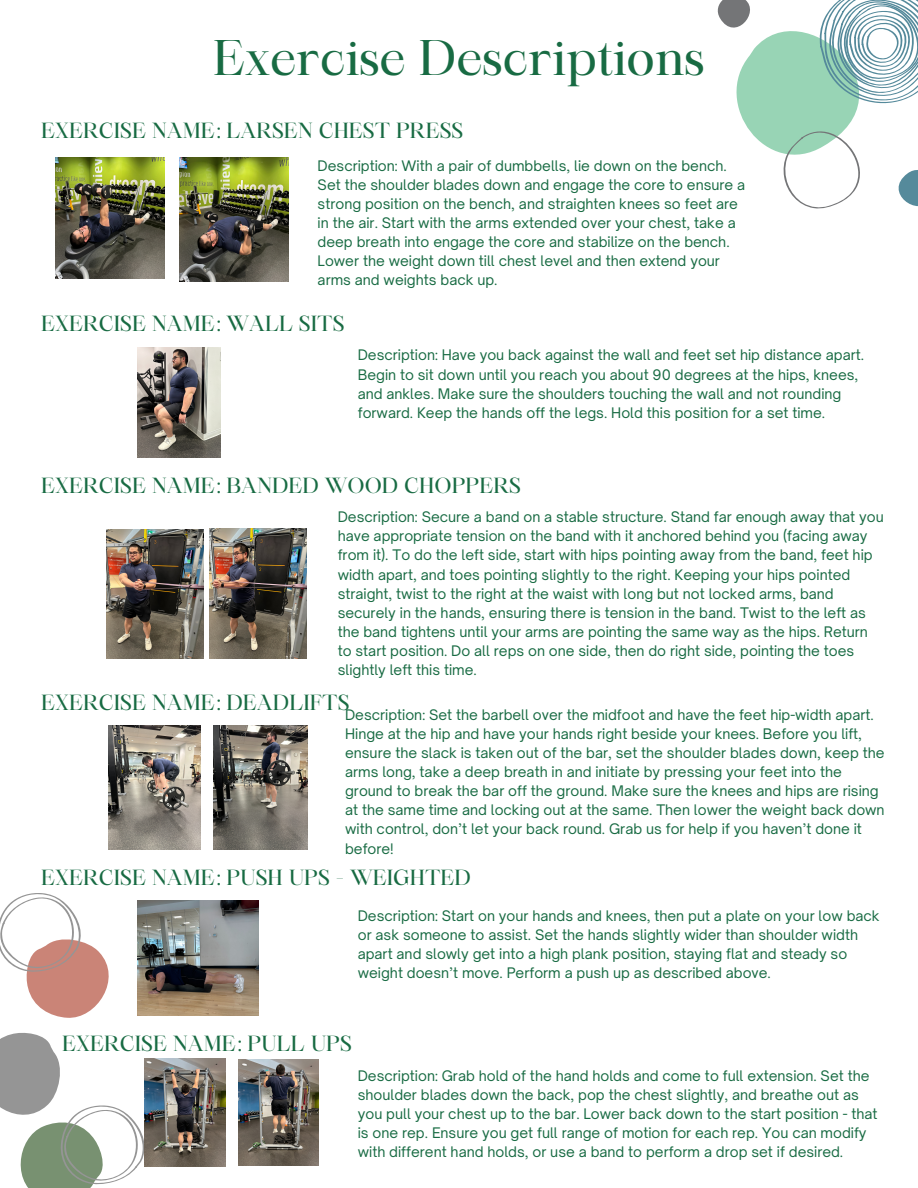
<style>
.page{position:relative;width:918px;height:1188px;background:#fff}
.page>*{position:absolute;margin:0;border:0;box-sizing:border-box;transform-origin:0 0}
.t1{font:48px "Maharlika";color:#186b43}
.t2{font:21px "Maharlika";color:#186b43}
.t3{font:13.95px/19.2px "Open Sauce One";color:#186b43}
</style>
<div class="page">
<svg style="left:717px;top:0;width:201px;height:209px"></svg>
<svg style="left:0;top:893px;width:109px;height:125px"></svg>
<svg style="left:0;top:1032px;width:145px;height:156px"></svg>
<img style="left:56px;top:157px;width:109px;height:122px">
<img style="left:179px;top:157px;width:109px;height:124px">
<img style="left:138px;top:347px;width:82px;height:110px">
<img style="left:106px;top:530px;width:97px;height:129px">
<img style="left:209px;top:529px;width:97px;height:129px">
<img style="left:108px;top:726px;width:93px;height:124px">
<img style="left:214px;top:726px;width:93px;height:124px">
<img style="left:145px;top:1059px;width:81px;height:108px">
<img style="left:238px;top:1059px;width:80px;height:106px">
<img style="left:138px;top:901px;width:120px;height:115px">
<p class="t1" style="left:213px;top:39px;width:493px">Exercise Descriptions</p>
<p class="t2" style="left:41px;top:122px;width:424px">EXERCISE NAME: LARSEN CHEST PRESS</p>
<p class="t3" style="left:318px;top:156px;width:429px">Description: With a pair of dumbbells, lie down on the bench.<br>Set the shoulder blades down and engage the core to ensure a strong position on the bench, and straighten knees so feet are in the air. Start with the arms extended over your chest, take a deep breath into engage the core and stabilize on the bench.<br>Lower the weight down till chest level and then extend your arms and weights back up.</p>
<h2 class="t2" style="left:41px;top:315px;width:305px">EXERCISE NAME: WALL SITS</h2>
<p class="t3" style="left:358px;top:345px;width:508px">Description: Have you back against the wall and feet set hip distance apart.<br>Begin to sit down until you reach you about 90 degrees at the hips, knees, and ankles. Make sure the shoulders touching the wall and not rounding forward. Keep the hands off the legs. Hold this position for a set time.</p>
<p class="t2" style="left:41px;top:477px;width:481px">EXERCISE NAME: BANDED WOOD CHOPPERS</p>
<p class="t3" style="left:338px;top:507px;width:548px">Description: Secure a band on a stable structure. Stand far enough away that you have appropriate tension on the band with it anchored behind you (facing away from it). To do the left side, start with hips pointing away from the band, feet hip width apart, and toes pointing slightly to the right. Keeping your hips pointed straight, twist to the right at the waist with long but not locked arms, band securely in the hands, ensuring there is tension in the band. Twist to the left as the band tightens until your arms are pointing the same way as the hips. Return to start position. Do all reps on one side, then do right side, pointing the toes slightly left this time.</p>
<h2 class="t2" style="left:41px;top:694px;width:310px">EXERCISE NAME: DEADLIFTS</h2>
<p class="t3" style="left:345px;top:705px;width:541px">Description: Set the barbell over the midfoot and have the feet hip-width apart.<br>Hinge at the hip and have your hands right beside your knees. Before you lift, ensure the slack is taken out of the bar, set the shoulder blades down, keep the arms long, take a deep breath in and initiate by pressing your feet into the ground to break the bar off the ground. Make sure the knees and hips are rising at the same time and locking out at the same. Then lower the weight back down with control, don’t let your back round. Grab us for help if you haven’t done it before!</p>
<p class="t2" style="left:41px;top:869px;width:432px">EXERCISE NAME: PUSH UPS - WEIGHTED</p>
<p class="t3" style="left:358px;top:906px;width:523px">Description: Start on your hands and knees, then put a plate on your low back or ask someone to assist. Set the hands slightly wider than shoulder width apart and slowly get into a high plank position, staying flat and steady so weight doesn’t move. Perform a push up as described above.</p>
<h2 class="t2" style="left:62px;top:1035px;width:291px">EXERCISE NAME: PULL UPS</h2>
<p class="t3" style="left:358px;top:1066px;width:521px">Description: Grab hold of the hand holds and come to full extension. Set the shoulder blades down the back, pop the chest slightly, and breathe out as you pull your chest up to the bar. Lower back down to the start position - that is one rep. Ensure you get full range of motion for each rep. You can modify with different hand holds, or use a band to perform a drop set if desired.</p>
</div>
